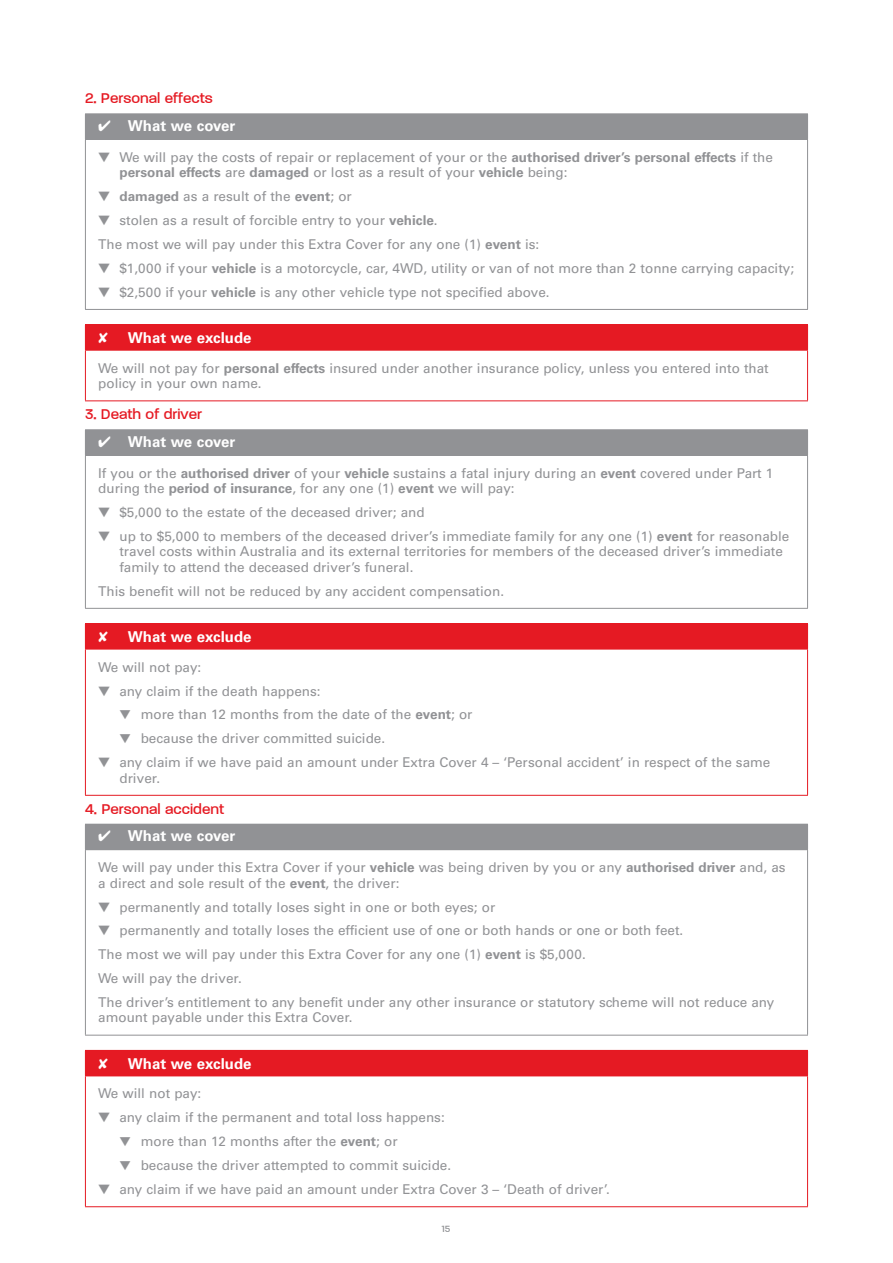
<style>
.page{position:relative;width:893px;height:1263px;background:#fff}
.page>*{position:absolute;margin:0;border:0;box-sizing:border-box;transform-origin:0 0}
.t1{font:500 16.5px "V Paralucent";color:#e51a23}
.t2{font:700 15px "Univers LT Std";color:#fff}
.t3{font:13.5px/15.5px "Univers LT Std";color:#919295}
.t4{font:500 10.5px "V Paralucent";color:#919295}
.s1{font-weight:700}
</style>
<div class="page">
<div style="left:85px;top:114px;width:722px;height:25px;background:#919295"></div>
<hr style="left:85px;top:113px;width:723px;height:1px;background:#919295">
<svg style="left:807px;top:114px;width:1px;height:25px"></svg>
<hr style="left:85px;top:139px;width:723px;height:1px;background:#919295">
<hr style="left:85px;top:140px;width:1px;height:169px;background:#919295">
<hr style="left:807px;top:140px;width:1px;height:169px;background:#919295">
<hr style="left:85px;top:309px;width:723px;height:1px;background:#919295">
<div style="left:85px;top:325px;width:722px;height:25px;background:#e51a23"></div>
<hr style="left:85px;top:324px;width:723px;height:1px;background:#e51a23">
<svg style="left:807px;top:325px;width:1px;height:25px"></svg>
<hr style="left:85px;top:350px;width:723px;height:1px;background:#e51a23">
<hr style="left:85px;top:351px;width:1px;height:49px;background:#e51a23">
<hr style="left:807px;top:351px;width:1px;height:49px;background:#e51a23">
<hr style="left:85px;top:400px;width:723px;height:1px;background:#e51a23">
<div style="left:85px;top:430px;width:722px;height:25px;background:#919295"></div>
<hr style="left:85px;top:429px;width:723px;height:1px;background:#919295">
<svg style="left:807px;top:430px;width:1px;height:25px"></svg>
<hr style="left:85px;top:455px;width:723px;height:1px;background:#919295">
<hr style="left:85px;top:456px;width:1px;height:152px;background:#919295">
<hr style="left:807px;top:456px;width:1px;height:152px;background:#919295">
<hr style="left:85px;top:608px;width:723px;height:1px;background:#919295">
<div style="left:85px;top:624px;width:722px;height:25px;background:#e51a23"></div>
<hr style="left:85px;top:623px;width:723px;height:1px;background:#e51a23">
<svg style="left:807px;top:624px;width:1px;height:25px"></svg>
<hr style="left:85px;top:649px;width:723px;height:1px;background:#e51a23">
<hr style="left:85px;top:649px;width:1px;height:146px;background:#e51a23">
<hr style="left:807px;top:649px;width:1px;height:146px;background:#e51a23">
<hr style="left:85px;top:795px;width:723px;height:1px;background:#e51a23">
<div style="left:85px;top:824px;width:722px;height:26px;background:#919295"></div>
<svg style="left:807px;top:824px;width:1px;height:25px"></svg>
<hr style="left:85px;top:849px;width:723px;height:1px;background:#919295">
<hr style="left:85px;top:850px;width:1px;height:185px;background:#919295">
<hr style="left:807px;top:850px;width:1px;height:185px;background:#919295">
<hr style="left:85px;top:1035px;width:723px;height:1px;background:#919295">
<div style="left:85px;top:1050px;width:722px;height:26px;background:#e51a23"></div>
<hr style="left:85px;top:1050px;width:723px;height:1px;background:#e51a23">
<svg style="left:807px;top:1051px;width:1px;height:24px"></svg>
<hr style="left:85px;top:1075px;width:723px;height:1px;background:#e51a23">
<hr style="left:85px;top:1076px;width:1px;height:130px;background:#e51a23">
<hr style="left:807px;top:1076px;width:1px;height:130px;background:#e51a23">
<hr style="left:85px;top:1206px;width:723px;height:1px;background:#e51a23">
<p class="t1" style="left:85px;top:89px;width:129px">2. Personal effects</p>
<p class="t2" style="left:98px;top:117px;width:139px">✔ What we cover</p>
<p class="t3" style="left:119px;top:149px;width:655px;text-indent:-21px">▼ We will pay the costs of repair or replacement of your or the <span class="s1">authorised driver’s personal effects</span> if the <span class="s1">personal effects</span> are <span class="s1">damaged</span> or lost as a result of your <span class="s1">vehicle</span> being:</p>
<p class="t3" style="left:98px;top:189px;width:255px">▼ <span class="s1">damaged</span> as a result of the <span class="s1">event</span>; or</p>
<p class="t3" style="left:98px;top:208px;width:443px;line-height:23.9px">▼ stolen as a result of forcible entry to your <span class="s1">vehicle</span>.<br>The most we will pay under this Extra Cover for any one (1) <span class="s1">event</span> is:</p>
<p class="t3" style="left:98px;top:260px;width:697px">▼ $1,000 if your <span class="s1">vehicle</span> is a motorcycle, car, 4WD, utility or van of not more than 2 tonne carrying capacity;</p>
<p class="t3" style="left:98px;top:284px;width:453px">▼ $2,500 if your <span class="s1">vehicle</span> is any other vehicle type not specified above.</p>
<p class="t2" style="left:128px;top:329px;width:125px">What we exclude</p>
<p class="t3" style="left:98px;top:360px;width:672px">We will not pay for <span class="s1">personal effects</span> insured under another insurance policy, unless you entered into that policy in your own name.</p>
<p class="t1" style="left:85px;top:405px;width:119px">3. Death of driver</p>
<p class="t2" style="left:98px;top:432px;width:139px">✔ What we cover</p>
<p class="t3" style="left:98px;top:465px;width:677px">If you or the <span class="s1">authorised driver</span> of your <span class="s1">vehicle</span> sustains a fatal injury during an <span class="s1">event</span> covered under Part 1 during the <span class="s1">period of insurance</span>, for any one (1) <span class="s1">event</span> we will pay:</p>
<p class="t3" style="left:98px;top:505px;width:328px">▼ $5,000 to the estate of the deceased driver; and</p>
<p class="t3" style="left:119px;top:528px;width:671px;text-indent:-21px">▼ up to $5,000 to members of the deceased driver’s immediate family for any one (1) <span class="s1">event</span> for reasonable travel costs within Australia and its external territories for members of the deceased driver’s immediate family to attend the deceased driver’s funeral.</p>
<p class="t3" style="left:98px;top:583px;width:407px">This benefit will not be reduced by any accident compensation.</p>
<p class="t2" style="left:128px;top:628px;width:125px">What we exclude</p>
<p class="t3" style="left:98px;top:659px;width:105px">We will not pay:</p>
<p class="t3" style="left:98px;top:683px;width:224px">▼ any claim if the death happens:</p>
<p class="t3" style="left:119px;top:707px;width:355px">▼ more than 12 months from the date of the <span class="s1">event</span>; or</p>
<p class="t3" style="left:119px;top:731px;width:267px">▼ because the driver committed suicide.</p>
<p class="t3" style="left:119px;top:755px;width:652px;text-indent:-21px">▼ any claim if we have paid an amount under Extra Cover 4 – ‘Personal accident’ in respect of the same driver.</p>
<p class="t1" style="left:85px;top:800px;width:141px">4. Personal accident</p>
<p class="t2" style="left:98px;top:827px;width:139px">✔ What we cover</p>
<p class="t3" style="left:98px;top:860px;width:689px">We will pay under this Extra Cover if your <span class="s1">vehicle</span> was being driven by you or any <span class="s1">authorised driver</span> and, as a direct and sole result of the <span class="s1">event</span>, the driver:</p>
<p class="t3" style="left:98px;top:899px;width:399px">▼ permanently and totally loses sight in one or both eyes; or</p>
<p class="t3" style="left:98px;top:919px;width:678px;line-height:23.9px">▼ permanently and totally loses the efficient use of one or both hands or one or both feet.<br>The most we will pay under this Extra Cover for any one (1) <span class="s1">event</span> is $5,000.<br>We will pay the driver.<br>The driver’s entitlement to any benefit under any other insurance or statutory scheme will not reduce any</p>
<p class="t3" style="left:98px;top:1010px;width:256px">amount payable under this Extra Cover.</p>
<p class="t2" style="left:128px;top:1054px;width:125px">What we exclude</p>
<p class="t3" style="left:98px;top:1086px;width:105px">We will not pay:</p>
<p class="t3" style="left:98px;top:1110px;width:348px">▼ any claim if the permanent and total loss happens:</p>
<p class="t3" style="left:119px;top:1134px;width:280px">▼ more than 12 months after the <span class="s1">event</span>; or</p>
<p class="t3" style="left:119px;top:1158px;width:333px">▼ because the driver attempted to commit suicide.</p>
<p class="t3" style="left:98px;top:1181px;width:513px">▼ any claim if we have paid an amount under Extra Cover 3 – ‘Death of driver’.</p>
<p class="t4" style="left:442px;top:1223px;width:10px">15</p>
</div>
